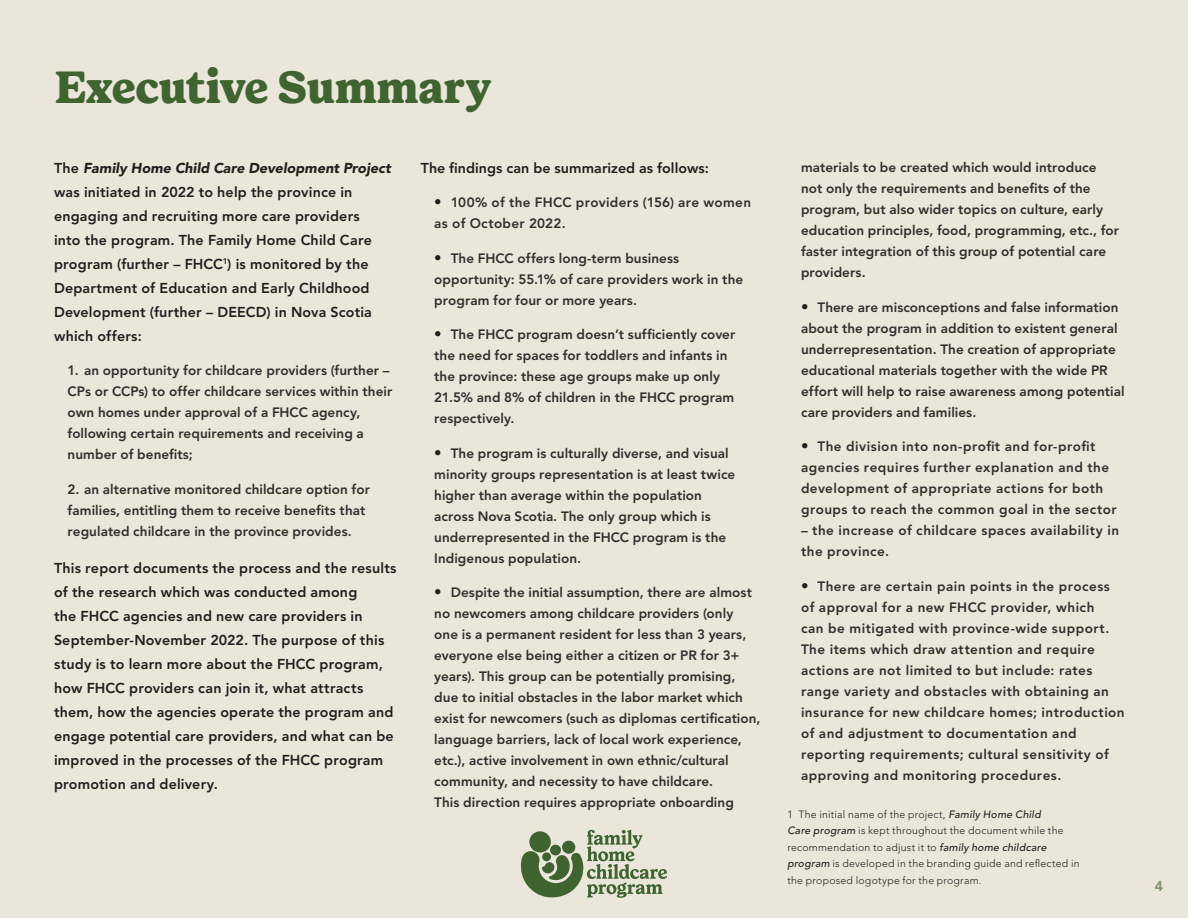
<style>
.page{position:relative;width:1188px;height:918px;background:#eae6d9}
.page>*{position:absolute;margin:0;border:0;box-sizing:border-box;transform-origin:0 0}
.t1{font:800 45px "Forrest";color:#3f642f}
.t2{font:800 14.25px/24px "Avenir LT Std";letter-spacing:.015em;color:#221f20}
.t3{font:800 14.25px "Avenir LT Std";color:#80916b}
.t4{font:800 13.5px/21px "Avenir LT Std";letter-spacing:.005em;color:#322e2e}
.t5{font:800 13.5px/21px "Avenir LT Std";letter-spacing:.035em;color:#322e2e}
.t6{font:800 13.5px/21px "Avenir LT Std";letter-spacing:.025em;color:#322e2e}
.t7{font:300 10.5px/16.5px "Avenir LT Std";letter-spacing:.02em;color:#221f20}
.s1{font-weight:900;font-style:italic}
.s2{font-weight:400;font-size:15px;color:#221f20}
.s3{font-weight:500;font-style:italic}
</style>
<div class="page">
<svg style="left:520px;top:830px;width:147px;height:68px"></svg>
<h1 class="t1" style="left:54px;top:62px;width:439px">Executive Summary</h1>
<p class="t2" style="left:54px;top:156px;width:338px">The <span class="s1">Family Home Child Care Development Project </span>was initiated in 2022 to help the province in engaging and recruiting more care providers<br>into the program. The Family Home Child Care program (further – FHCC<sup>1</sup>) is monitored by the Department of Education and Early Childhood Development (further – DEECD) in Nova Scotia which offers:</p>
<p class="t4" style="left:68px;top:360px;width:326px">1. an opportunity for childcare providers (further – CPs or CCPs) to offer childcare services within their own homes under approval of a FHCC agency, following certain requirements and receiving a number of benefits;</p>
<p class="t4" style="left:68px;top:479px;width:304px">2. an alternative monitored childcare option for families, entitling them to receive benefits that regulated childcare in the province provides.</p>
<p class="t2" style="left:54px;top:556px;width:344px">This report documents the process and the results of the research which was conducted among<br>the FHCC agencies and new care providers in September-November 2022. The purpose of this study is to learn more about the FHCC program, how FHCC providers can join it, what attracts them, how the agencies operate the program and engage potential care providers, and what can be improved in the processes of the FHCC program promotion and delivery.</p>
<p class="t2" style="left:421px;top:156px;width:290px">The findings can be summarized as follows:</p>
<p class="t6" style="left:434px;top:192px;width:318px"><span class="s2">•</span> 100% of the FHCC providers (156) are women as of October 2022.</p>
<p class="t4" style="left:434px;top:248px;width:310px"><span class="s2">•</span> The FHCC offers long-term business opportunity: 55.1% of care providers work in the program for four or more years.</p>
<p class="t4" style="left:434px;top:324px;width:303px"><span class="s2">•</span> The FHCC program doesn’t sufficiently cover the need for spaces for toddlers and infants in the province: these age groups make up only 21.5% and 8% of children in the FHCC program respectively.</p>
<p class="t4" style="left:434px;top:443px;width:303px"><span class="s2">•</span> The program is culturally diverse, and visual minority groups representation is at least twice higher than average within the population across Nova Scotia. The only group which is underrepresented in the FHCC program is the Indigenous population.</p>
<p class="t4" style="left:434px;top:582px;width:328px"><span class="s2">•</span> Despite the initial assumption, there are almost no newcomers among childcare providers (only one is a permanent resident for less than 3 years, everyone else being either a citizen or PR for 3+ years). This group can be potentially promising, due to initial obstacles in the labor market which exist for newcomers (such as diplomas certification, language barriers, lack of local work experience, etc.), active involvement in own ethnic/cultural community, and necessity to have childcare.<br>This direction requires appropriate onboarding</p>
<p class="t4" style="left:801px;top:157px;width:320px">materials to be created which would introduce not only the requirements and benefits of the program, but also wider topics on culture, early education principles, food, programming, etc., for faster integration of this group of potential care providers.</p>
<p class="t4" style="left:801px;top:297px;width:325px"><span class="s2">•</span> There are misconceptions and false information about the program in addition to existent general underrepresentation. The creation of appropriate educational materials together with the wide PR effort will help to raise awareness among potential care providers and families.</p>
<p class="t5" style="left:801px;top:436px;width:317px"><span class="s2">•</span> The division into non-profit and for-profit agencies requires further explanation and the development of appropriate actions for both groups to reach the common goal in the sector</p>
<p class="t5" style="left:801px;top:520px;width:320px">– the increase of childcare spaces availability in the province.</p>
<p class="t5" style="left:801px;top:576px;width:325px"><span class="s2">•</span> There are certain pain points in the process of approval for a new FHCC provider, which<br>can be mitigated with province-wide support.<br>The items which draw attention and require actions are not limited to but include: rates range variety and obstacles with obtaining an insurance for new childcare homes; introduction of and adjustment to documentation and reporting requirements; cultural sensitivity of approving and monitoring procedures.</p>
<p class="t7" style="left:788px;top:806px;width:294px">1 The initial name of the project, <span class="s3">Family Home Child<br>Care program</span> is kept throughout the document while the recommendation to adjust it to <span class="s3">family home childcare program</span> is developed in the branding guide and reflected in the proposed logotype for the program.</p>
<p class="t3" style="left:1155px;top:878px;width:10px">4</p>
</div>
